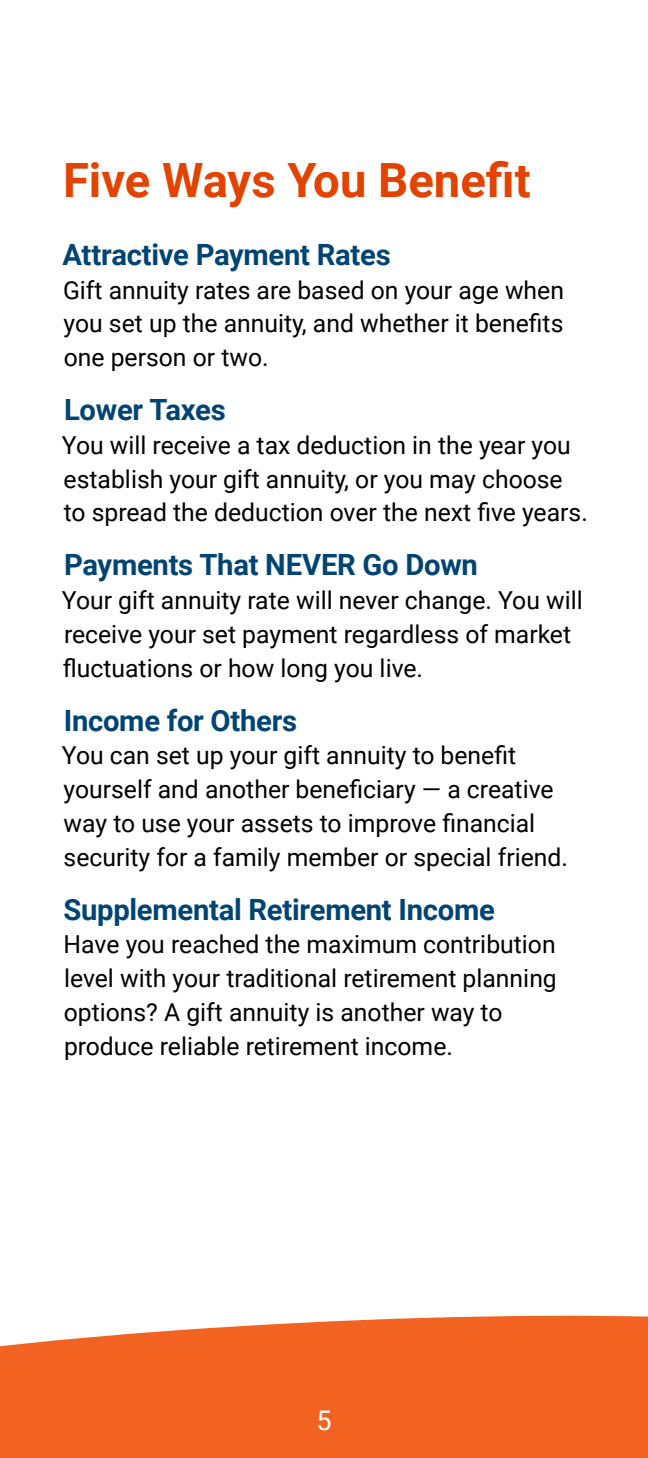
<style>
.page{position:relative;width:648px;height:1458px;background:#fff}
.page>*{position:absolute;margin:0;border:0;box-sizing:border-box;transform-origin:0 0}
.t1{font:700 47.25px "Roboto";color:#e24301}
.t2{font:700 29.25px "Roboto";letter-spacing:-.01em;color:#004473}
.t3{font:27px "Roboto";color:#fff}
.t4{font:24.75px/33.8px "Roboto";color:#000}
</style>
<div class="page">
<div style="left:0;top:1316px;width:648px;height:142px;background:#f26322"></div>
<h1 class="t1" style="left:63px;top:148px;width:469px">Five Ways You Benefit</h1>
<p class="t2" style="left:63px;top:234px;width:330px">Attractive Payment Rates</p>
<p class="t4" style="left:63px;top:272px;width:503px;text-align:justify">Gift annuity rates are based on your age when you set up the annuity, and whether it benefits one person or two.</p>
<p class="t2" style="left:64px;top:389px;width:163px">Lower Taxes</p>
<p class="t4" style="left:62px;top:427px;width:527px">You will receive a tax deduction in the year you establish your gift annuity, or you may choose to spread the deduction over the next five years.</p>
<p class="t2" style="left:64px;top:545px;width:415px">Payments That NEVER Go Down</p>
<p class="t4" style="left:62px;top:583px;width:522px">Your gift annuity rate will never change. You will receive your set payment regardless of market fluctuations or how long you live.</p>
<p class="t2" style="left:64px;top:700px;width:235px">Income for Others</p>
<p class="t4" style="left:62px;top:738px;width:508px">You can set up your gift annuity to benefit yourself and another beneficiary — a creative way to use your assets to improve financial security for a family member or special friend.</p>
<p class="t2" style="left:63px;top:889px;width:433px">Supplemental Retirement Income</p>
<p class="t4" style="left:64px;top:927px;width:495px">Have you reached the maximum contribution level with your traditional retirement planning options? A gift annuity is another way to produce reliable retirement income.</p>
<p class="t3" style="left:316px;top:1401px;width:17px">5</p>
</div>
